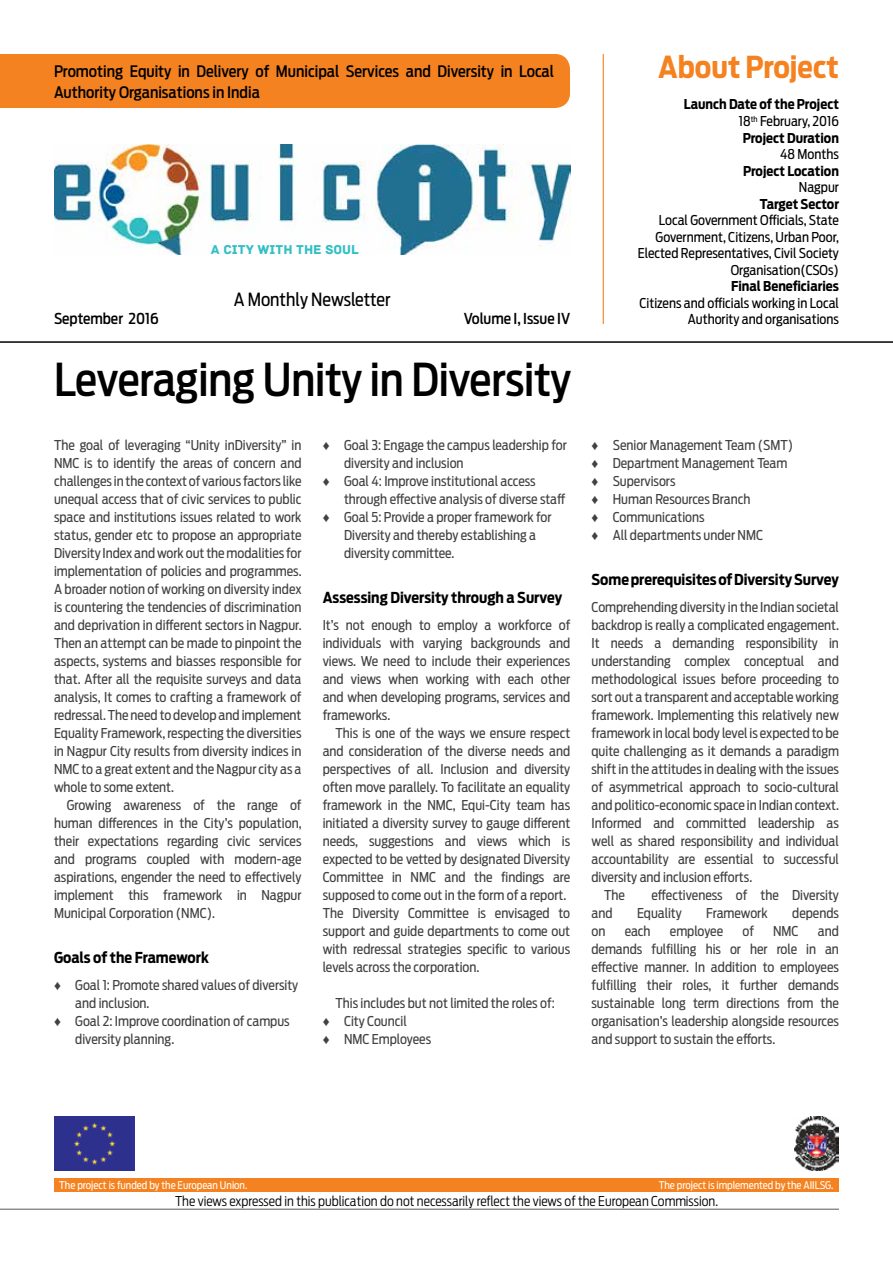
<style>
.page{position:relative;width:893px;height:1263px;background:#fff}
.page>*{position:absolute;margin:0;border:0;box-sizing:border-box;transform-origin:0 0}
.t1{font:500 45px "Antenna Cond";letter-spacing:-.005em;color:#000}
.t2{font:700 30px "Antenna Cond";color:#f58220}
.t3{font:18px "Antenna Cond";color:#000}
.t4{font:500 15.75px/21px "Antenna Cond";color:#000}
.t5{font:700 15px "Antenna Cond";color:#000}
.t6{font:500 15px "Antenna Cond";color:#000}
.t7{font:13.5px/18px "Antenna Cond";color:#414042;text-align:justify}
.t8{font:13.5px/16.5px "Antenna Cond";color:#000;text-align:right}
.t9{font:700 13.5px/16.5px "Antenna Cond";color:#000;text-align:justify}
.t10{font:300 13.5px "Antenna Cond";color:#000}
.t11{font:13.5px "Archive";color:#33bfc5}
.t12{font:10.5px "Antenna Cond";color:#fff}
.s1{font-family:"Arial"}
.s2{font-weight:400}
</style>
<div class="page">
<hr style="left:0;top:1209px;width:839px;height:1px;background:#58595b">
<div style="left:0;top:54px;width:570px;height:54px;background:#f58220"></div>
<hr style="left:0;top:341px;width:893px;height:2px;background:#000">
<img style="left:794px;top:1116px;width:45px;height:54px">
<img style="left:54px;top:1116px;width:81px;height:54px">
<div style="left:54px;top:1178px;width:785px;height:14px;background:#f58220"></div>
<hr style="left:603px;top:54px;width:1px;height:270px;background:#f58220">
<img style="left:54px;top:144px;width:516px;height:110px">
<p class="t4" style="left:54px;top:61px;width:501px">Promoting Equity in Delivery of Municipal Services and Diversity in Local<br>Authority Organisations in India</p>
<p class="t11" style="left:211px;top:242px;width:150px">A CITY WITH THE SOUL</p>
<h3 class="t3" style="left:234px;top:289px;width:158px">A Monthly Newsletter</h3>
<p class="t6" style="left:54px;top:310px;width:106px">September 2016</p>
<p class="t6" style="left:464px;top:310px;width:108px">Volume I, Issue IV</p>
<h1 class="t1" style="left:54px;top:353px;width:519px">Leveraging Unity in Diversity</h1>
<p class="t7" style="left:54px;top:436px;width:249px">The goal of leveraging “Unity inDiversity” in NMC is to identify the areas of concern and challenges in the context of various factors like unequal access that of civic services to public space and institutions issues related to work status, gender etc to propose an appropriate Diversity Index and work out the modalities for implementation of policies and programmes.<br>A broader notion of working on diversity index is countering the tendencies of discrimination and deprivation in different sectors in Nagpur.<br>Then an attempt can be made to pinpoint the aspects, systems and biasses responsible for that. After all the requisite surveys and data analysis, It comes to crafting a framework of redressal. The need to develop and implement Equality Framework, respecting the diversities in Nagpur City results from diversity indices in NMC to a great extent and the Nagpur city as a whole to some extent.</p>
<p class="t7" style="left:54px;top:796px;width:249px;text-indent:13px">Growing awareness of the range of human differences in the City’s population, their expectations regarding civic services and programs coupled with modern-age aspirations, engender the need to effectively implement this framework in Nagpur Municipal Corporation (NMC).</p>
<p class="t5" style="left:54px;top:949px;width:156px">Goals of the Framework</p>
<p class="t7" style="left:54px;top:976px;width:246px"><span class="s1">♦</span> Goal 1: Promote shared values of diversity</p>
<p class="t7" style="left:75px;top:994px;width:76px">and inclusion.</p>
<p class="t7" style="left:54px;top:1012px;width:237px"><span class="s1">♦</span> Goal 2: Improve coordination of campus</p>
<p class="t7" style="left:75px;top:1030px;width:100px">diversity planning.</p>
<p class="t7" style="left:323px;top:436px;width:245px"><span class="s1">♦</span> Goal 3: Engage the campus leadership for</p>
<p class="t7" style="left:344px;top:454px;width:121px">diversity and inclusion</p>
<p class="t7" style="left:323px;top:472px;width:214px"><span class="s1">♦</span> Goal 4: Improve institutional access</p>
<p class="t7" style="left:344px;top:490px;width:223px">through effective analysis of diverse staff</p>
<p class="t7" style="left:323px;top:508px;width:230px"><span class="s1">♦</span> Goal 5: Provide a proper framework for</p>
<p class="t7" style="left:344px;top:526px;width:194px">Diversity and thereby establishing a</p>
<p class="t7" style="left:344px;top:544px;width:112px">diversity committee.</p>
<p class="t5" style="left:323px;top:589px;width:241px">Assessing Diversity through a Survey</p>
<p class="t7" style="left:323px;top:616px;width:249px">It’s not enough to employ a workforce of individuals with varying backgrounds and views. We need to include their experiences and views when working with each other and when developing programs, services and frameworks.</p>
<p class="t7" style="left:323px;top:724px;width:249px;text-align:left;text-indent:13px">This is one of the ways we ensure respect and consideration of the diverse needs and perspectives of all. Inclusion and diversity often move parallely. To facilitate an equality framework in the NMC, Equi-City team has initiated a diversity survey to gauge different needs, suggestions and views which is expected to be vetted by designated Diversity Committee in NMC and the findings are supposed to come out in the form of a report.<br>The Diversity Committee is envisaged to support and guide departments to come out with redressal strategies specific to various levels across the corporation.</p>
<p class="t7" style="left:323px;top:994px;width:234px;text-align:left;text-indent:13px">This includes but not limited the roles of: <span class="s1">♦</span> City Council<br><span class="s1">♦</span> NMC Employees</p>
<h2 class="t2" style="left:658px;top:49px;width:182px">About Project</h2>
<p class="t9" style="left:739px;top:96px;width:102px;text-indent:-55px">Launch Date of the Project <span class="s2">18</span><sup>th</sup> <span class="s2">February, 2016<br></span>Project Duration</p>
<p class="t8" style="left:780px;top:146px;width:60px">48 Months</p>
<p class="t9" style="left:743px;top:162px;width:97px">Project Location</p>
<p class="t8" style="left:799px;top:179px;width:42px">Nagpur</p>
<p class="t9" style="left:760px;top:195px;width:81px">Target Sector</p>
<p class="t8" style="left:638px;top:212px;width:203px">Local Government Officials, State Government, Citizens, Urban Poor, Elected Representatives, Civil Society Organisation(CSOs)</p>
<p class="t9" style="left:731px;top:278px;width:109px">Final Beneficiaries</p>
<p class="t8" style="left:639px;top:294px;width:201px">Citizens and officials working in Local<br>Authority and organisations</p>
<p class="t7" style="left:591px;top:436px;width:203px;text-align:left"><span class="s1">♦</span> Senior Management Team (SMT) <span class="s1">♦</span> Department Management Team <span class="s1">♦</span> Supervisors<br><span class="s1">♦</span> Human Resources Branch<br><span class="s1">♦</span> Communications<br><span class="s1">♦</span> All departments under NMC</p>
<p class="t5" style="left:591px;top:571px;width:249px">Some prerequisites of Diversity Survey</p>
<p class="t7" style="left:591px;top:598px;width:249px">Comprehending diversity in the Indian societal</p>
<p class="t7" style="left:591px;top:616px;width:249px">backdrop is really a complicated engagement.</p>
<p class="t7" style="left:591px;top:634px;width:249px">It needs a demanding responsibility in</p>
<p class="t7" style="left:591px;top:652px;width:249px">understanding complex conceptual and</p>
<p class="t7" style="left:591px;top:670px;width:249px">methodological issues before proceeding to</p>
<p class="t7" style="left:591px;top:688px;width:249px">sort out a transparent and acceptable working</p>
<p class="t7" style="left:591px;top:706px;width:249px">framework. Implementing this relatively new</p>
<p class="t7" style="left:591px;top:724px;width:249px">framework in local body level is expected to be</p>
<p class="t7" style="left:591px;top:742px;width:249px">quite challenging as it demands a paradigm</p>
<p class="t7" style="left:591px;top:760px;width:249px">shift in the attitudes in dealing with the issues</p>
<p class="t7" style="left:591px;top:778px;width:249px">of asymmetrical approach to socio-cultural</p>
<p class="t7" style="left:591px;top:796px;width:249px">and politico-economic space in Indian context.</p>
<p class="t7" style="left:591px;top:814px;width:249px">Informed and committed leadership as</p>
<p class="t7" style="left:591px;top:832px;width:249px">well as shared responsibility and individual</p>
<p class="t7" style="left:591px;top:850px;width:249px">accountability are essential to successful</p>
<p class="t7" style="left:591px;top:868px;width:162px">diversity and inclusion efforts.</p>
<p class="t7" style="left:604px;top:886px;width:22px">The</p>
<p class="t7" style="left:651px;top:886px;width:189px">effectiveness of the Diversity</p>
<p class="t7" style="left:591px;top:904px;width:23px">and</p>
<p class="t7" style="left:637px;top:904px;width:46px">Equality</p>
<p class="t7" style="left:706px;top:904px;width:63px">Framework</p>
<p class="t7" style="left:792px;top:904px;width:48px">depends</p>
<p class="t7" style="left:591px;top:922px;width:15px">on</p>
<p class="t7" style="left:625px;top:922px;width:27px">each</p>
<p class="t7" style="left:670px;top:922px;width:55px">employee</p>
<p class="t7" style="left:742px;top:922px;width:13px">of</p>
<p class="t7" style="left:773px;top:922px;width:27px">NMC</p>
<p class="t7" style="left:591px;top:922px;width:249px;text-indent:226px">and demands fulfilling his or her role in an effective manner. In addition to employees fulfilling their roles, it further demands sustainable long term directions from the organisation’s leadership alongside resources and support to sustain the efforts.</p>
<p class="t12" style="left:59px;top:1179px;width:190px">The project is funded by the European Union.</p>
<p class="t12" style="left:659px;top:1179px;width:176px">The project is implemented by the AIILSG.</p>
<p class="t10" style="left:175px;top:1193px;width:544px">The views expressed in this publication do not necessarily reflect the views of the European Commission.</p>
</div>
